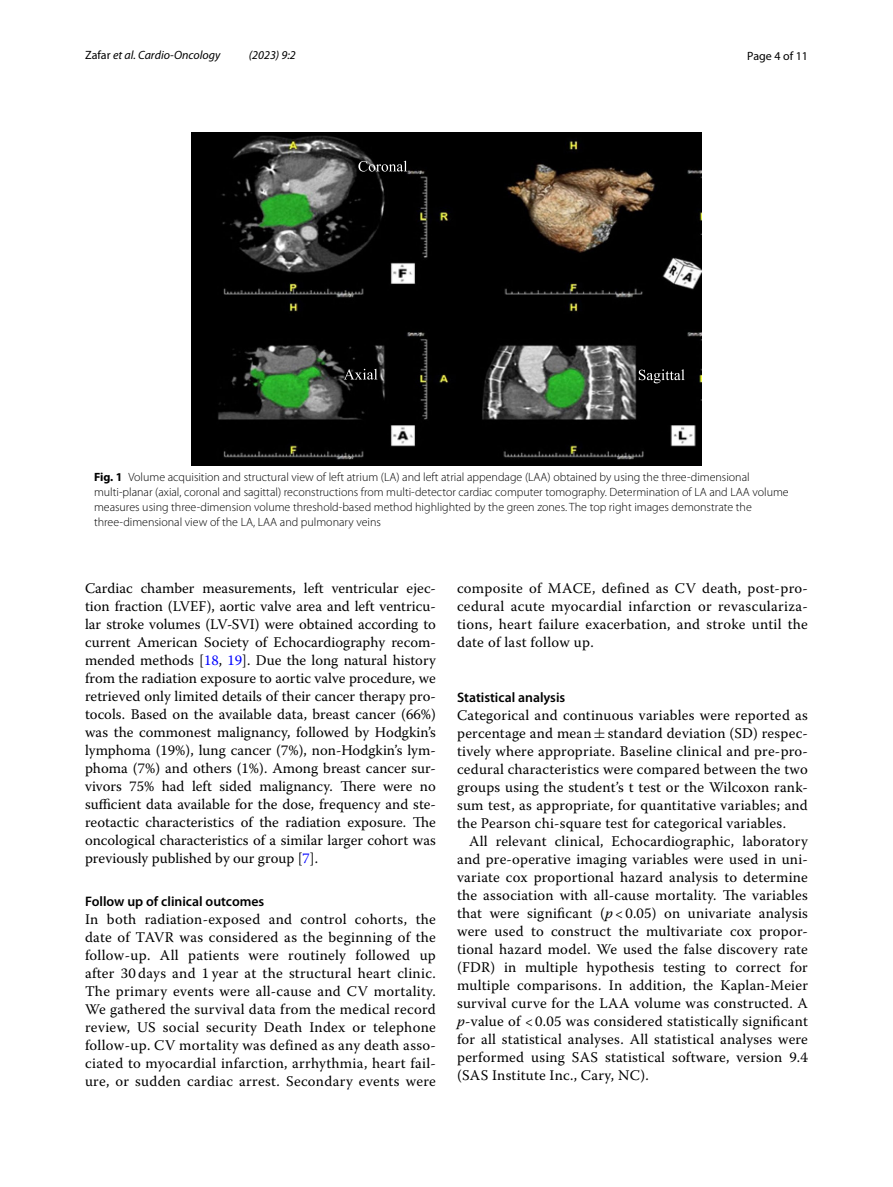
<style>
.page{position:relative;width:893px;height:1187px;background:#fff}
.page>*{position:absolute;margin:0;border:0;box-sizing:border-box;transform-origin:0 0}
.t1{font:14.7px/18px "Warnock Pro";letter-spacing:.015em;color:#000;text-align:justify}
.t2{font:600 13.8px "Myriad Pro";color:#000}
.t3{font:300 12px/15px "Myriad Pro";color:#000}
.t4{font:italic 12px "Myriad Pro";color:#000}
.t5{font:12px "Myriad Pro";color:#000}
.s1{font-style:normal}
.s2{font-weight:700}
.s3{color:#00f}
.s4{font-family:"MTSY"}
.s5{font-style:italic}
</style>
<div class="page">
<img style="left:191px;top:133px;width:511px;height:333px">
<svg style="left:639px;top:369px;width:46px;height:14px"></svg>
<svg style="left:344px;top:369px;width:33px;height:10px"></svg>
<svg style="left:358px;top:161px;width:49px;height:11px"></svg>
<p class="t4" style="left:85px;top:48px;width:137px"><span class="s1">Zafar</span> et al. Cardio-Oncology</p>
<p class="t4" style="left:249px;top:48px;width:48px">(2023) 9:2</p>
<p class="t5" style="left:747px;top:48px;width:62px">Page 4 of 11</p>
<p class="t3" style="left:94px;top:470px;width:696px"><span class="s2">Fig. 1</span> Volume acquisition and structural view of left atrium (LA) and left atrial appendage (LAA) obtained by using the three-dimensional multi-planar (axial, coronal and sagittal) reconstructions from multi-detector cardiac computer tomography. Determination of LA and LAA volume measures using three-dimension volume threshold-based method highlighted by the green zones. The top right images demonstrate the three-dimensional view of the LA, LAA and pulmonary veins</p>
<p class="t1" style="left:85px;top:578px;width:352px">Cardiac chamber measurements, left ventricular ejec&shy;tion fraction (LVEF), aortic valve area and left ventricu&shy;lar stroke volumes (LV-SVI) were obtained according to current American Society of Echocardiography recom&shy;mended methods [<span class="s3">18</span>, <span class="s3">19</span>]. Due the long natural history from the radiation exposure to aortic valve procedure, we retrieved only limited details of their cancer therapy pro&shy;tocols. Based on the available data, breast cancer (66%) was the commonest malignancy, followed by Hodgkin’s lymphoma (19%), lung cancer (7%), non-Hodgkin’s lym&shy;phoma (7%) and others (1%). Among breast cancer sur&shy;vivors 75% had left sided malignancy. There were no sufficient data available for the dose, frequency and ste&shy;reotactic characteristics of the radiation exposure. The oncological characteristics of a similar larger cohort was previously published by our group [<span class="s3">7</span>].</p>
<p class="t2" style="left:85px;top:892px;width:181px">Follow up of clinical outcomes</p>
<p class="t1" style="left:85px;top:910px;width:352px">In both radiation-exposed and control cohorts, the date of TAVR was considered as the beginning of the follow-up. All patients were routinely followed up after 30 days and 1 year at the structural heart clinic.<br>The primary events were all-cause and CV mortality.<br>We gathered the survival data from the medical record review, US social security Death Index or telephone follow-up. CV mortality was defined as any death asso&shy;ciated to myocardial infarction, arrhythmia, heart fail&shy;ure, or sudden cardiac arrest. Secondary events were</p>
<p class="t1" style="left:457px;top:578px;width:352px">composite of MACE, defined as CV death, post-pro&shy;cedural acute myocardial infarction or revasculariza&shy;tions, heart failure exacerbation, and stroke until the date of last follow up.</p>
<p class="t2" style="left:457px;top:688px;width:110px">Statistical analysis</p>
<p class="t1" style="left:457px;top:705px;width:352px">Categorical and continuous variables were reported as percentage and mean<span class="s4">±</span>standard deviation (SD) respec&shy;tively where appropriate. Baseline clinical and pre-pro&shy;cedural characteristics were compared between the two groups using the student’s t test or the Wilcoxon rank&shy;sum test, as appropriate, for quantitative variables; and the Pearson chi-square test for categorical variables.</p>
<p class="t1" style="left:457px;top:831px;width:352px;text-indent:12px">All relevant clinical, Echocardiographic, laboratory and pre-operative imaging variables were used in uni&shy;variate cox proportional hazard analysis to determine the association with all-cause mortality. The variables that were significant (<span class="s5">p</span> &lt; 0.05) on univariate analysis were used to construct the multivariate cox propor&shy;tional hazard model. We used the false discovery rate (FDR) in multiple hypothesis testing to correct for multiple comparisons. In addition, the Kaplan-Meier survival curve for the LAA volume was constructed. A <span class="s5">p</span>-value of &lt; 0.05 was considered statistically significant for all statistical analyses. All statistical analyses were performed using SAS statistical software, version 9.4 (SAS Institute Inc., Cary, NC).</p>
</div>
